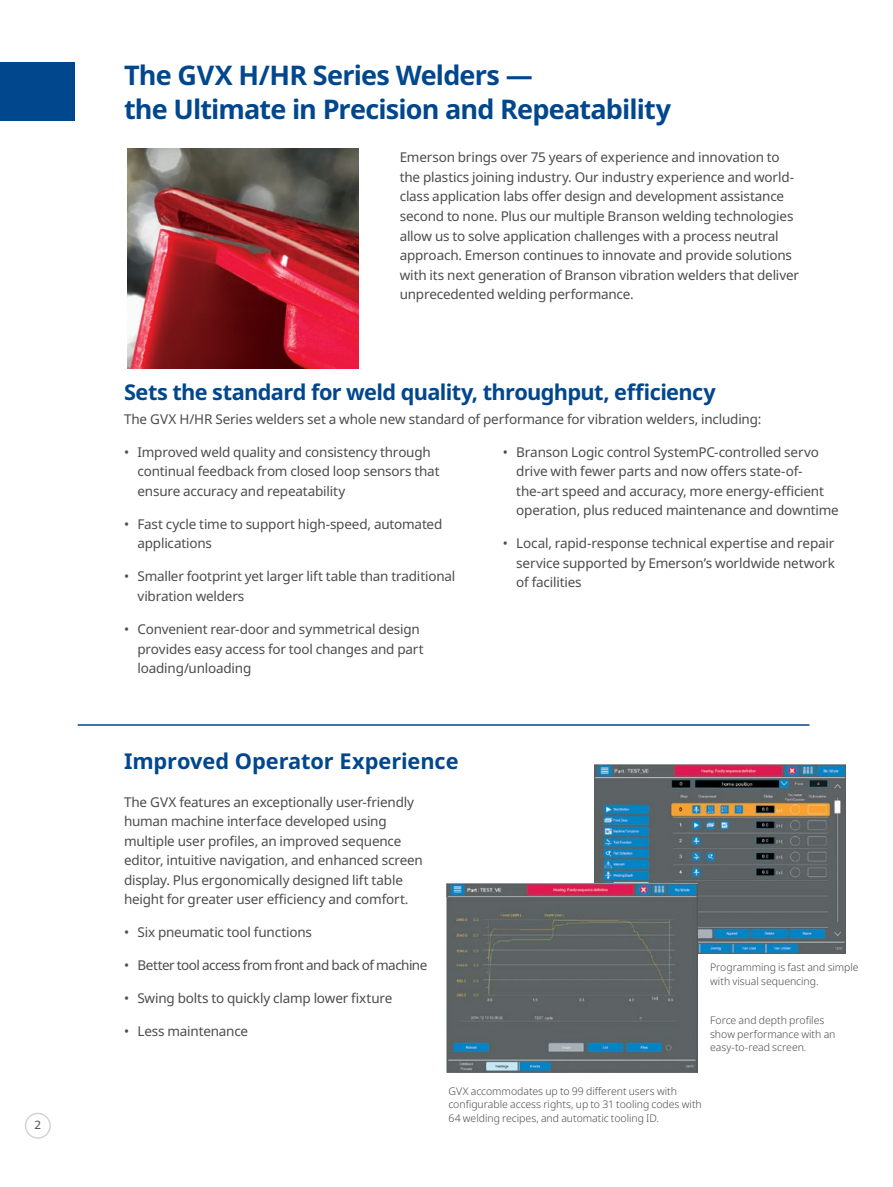
<style>
.page{position:relative;width:893px;height:1187px;background:#fff}
.page>*{position:absolute;margin:0;border:0;box-sizing:border-box;transform-origin:0 0}
.Internal_pages_title_blue{font:700 27px/33.8px "Noto Sans";letter-spacing:-.03em;color:#00478e}
.Poduct_Name_Overview_Blue{font:700 21.75px "Noto Sans";letter-spacing:-.02em;color:#00478e}
.Body_Text_9pt__3mm__blue_pages{font:13.5px/19.5px "Noto Sans";letter-spacing:-.015em;color:#4c4c4e}
.Poduct_Name_Overview_Blue-2{font:13.5px "Noto Sans";letter-spacing:-.015em;color:#4c4c4e}
.Body_Text_9pt__3mm__blue_pages-2{font:13.5px "Noto Sans";letter-spacing:-.04em;color:#4c4c4e}
.t1{font:11.55px "Noto Sans";color:#4c4c4e}
.Body_Text_9pt__3mm__blue_pages-3{font:300 10.5px/13.5px "Noto Sans";letter-spacing:-.005em;color:#4c4c4e}
</style>
<div class="page">
<img style="left:127px;top:148px;width:232px;height:220px">
<div style="left:0;top:63px;width:74px;height:58px;background:#00478e"></div>
<img style="left:595px;top:764px;width:250px;height:189px">
<img style="left:446px;top:883px;width:252px;height:189px">
<hr style="left:78px;top:724px;width:731px;height:1px;background:#00478e">
<div style="left:25px;top:1112px;width:26px;height:26px;border:2px solid #d1d3d4;border-radius:50%"></div>
<p class="t1" style="left:35px;top:1118px;width:8px">2</p>
<p class="Internal_pages_title_blue" style="left:124px;top:59px;width:549px">The GVX H/HR Series Welders —<br>the Ultimate in Precision and Repeatability</p>
<p class="Body_Text_9pt__3mm__blue_pages" style="left:400px;top:148px;width:401px">Emerson brings over 75 years of experience and innovation to the plastics joining industry. Our industry experience and world&shy;class application labs offer design and development assistance second to none. Plus our multiple Branson welding technologies allow us to solve application challenges with a process neutral approach. Emerson continues to innovate and provide solutions with its next generation of Branson vibration welders that deliver unprecedented welding performance.</p>
<p class="Poduct_Name_Overview_Blue" style="left:124px;top:380px;width:593px">Sets the standard for weld quality, throughput, efficiency</p>
<p class="Poduct_Name_Overview_Blue-2" style="left:124px;top:412px;width:639px">The GVX H/HR Series welders set a whole new standard of performance for vibration welders, including:</p>
<p class="Body_Text_9pt__3mm__blue_pages" style="left:138px;top:442px;width:304px;text-indent:-14px">• Improved weld quality and consistency through continual feedback from closed loop sensors that ensure accuracy and repeatability</p>
<p class="Body_Text_9pt__3mm__blue_pages" style="left:138px;top:514px;width:306px;text-indent:-14px">• Fast cycle time to support high-speed, automated applications</p>
<p class="Body_Text_9pt__3mm__blue_pages" style="left:138px;top:567px;width:319px;text-indent:-14px">• Smaller footprint yet larger lift table than traditional vibration welders</p>
<p class="Body_Text_9pt__3mm__blue_pages" style="left:138px;top:619px;width:288px;text-indent:-14px">• Convenient rear-door and symmetrical design provides easy access for tool changes and part loading/unloading</p>
<p class="Poduct_Name_Overview_Blue" style="left:124px;top:748px;width:336px">Improved Operator Experience</p>
<p class="Body_Text_9pt__3mm__blue_pages" style="left:124px;top:792px;width:300px">The GVX features an exceptionally user-friendly human machine interface developed using multiple user profiles, an improved sequence editor, intuitive navigation, and enhanced screen display. Plus ergonomically designed lift table height for greater user efficiency and comfort.</p>
<p class="Body_Text_9pt__3mm__blue_pages" style="left:124px;top:922px;width:190px">• Six pneumatic tool functions</p>
<p class="Body_Text_9pt__3mm__blue_pages-2" style="left:124px;top:957px;width:305px">• Better tool access from front and back of machine</p>
<p class="Body_Text_9pt__3mm__blue_pages" style="left:124px;top:988px;width:270px">• Swing bolts to quickly clamp lower fixture</p>
<p class="Body_Text_9pt__3mm__blue_pages" style="left:124px;top:1021px;width:126px">• Less maintenance</p>
<p class="Body_Text_9pt__3mm__blue_pages" style="left:516px;top:442px;width:324px;text-indent:-14px">• Branson Logic control SystemPC-controlled servo drive with fewer parts and now offers state-of&shy;the-art speed and accuracy, more energy-efficient operation, plus reduced maintenance and downtime</p>
<p class="Body_Text_9pt__3mm__blue_pages" style="left:516px;top:534px;width:320px;text-align:justify;text-indent:-14px">• Local, rapid-response technical expertise and repair service supported by Emerson’s worldwide network of facilities</p>
<p class="Body_Text_9pt__3mm__blue_pages-3" style="left:710px;top:960px;width:150px">Programming is fast and simple with visual sequencing.</p>
<p class="Body_Text_9pt__3mm__blue_pages-3" style="left:710px;top:1013px;width:127px">Force and depth profiles show performance with an easy-to-read screen.</p>
<p class="Body_Text_9pt__3mm__blue_pages-3" style="left:448px;top:1083px;width:255px">GVX accommodates up to 99 different users with configurable access rights, up to 31 tooling codes with<br>64 welding recipes, and automatic tooling ID.</p>
</div>
